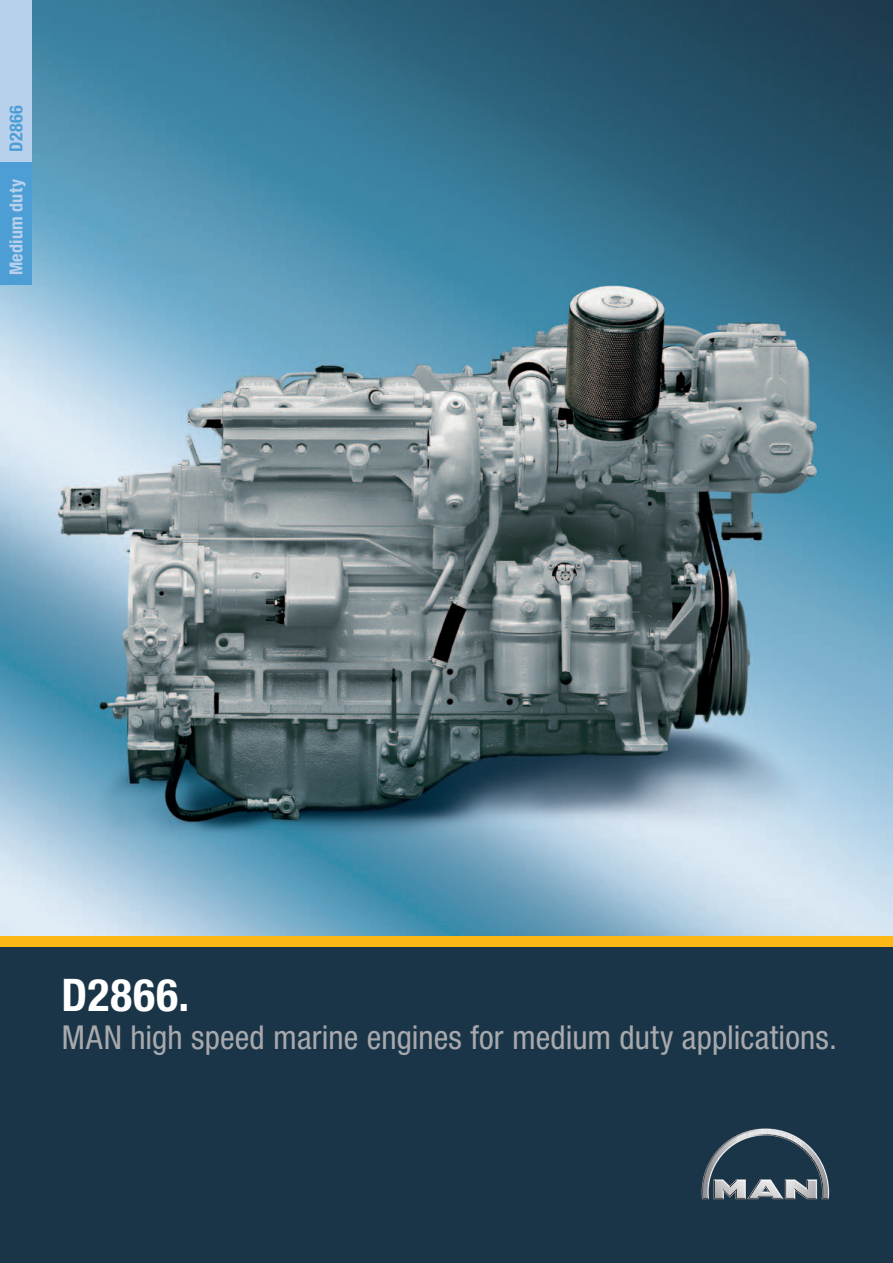
<style>
.page{position:relative;width:893px;height:1263px;background:#fff}
.page>*{position:absolute;margin:0;border:0;box-sizing:border-box;transform-origin:0 0}
._01_TITLE_Head_A4201{font:700 condensed 45px "Helvetica Neue LT Pro";letter-spacing:.025em;color:#fff}
._02_TITLE_Subhead_IM{font:condensed 33px "Helvetica Neue LT Pro";letter-spacing:.005em;color:#a8a9ad}
.t1{font:700 condensed 18px "Helvetica Neue LT Pro";letter-spacing:.015em;color:#b7d0ec}
.t2{font:700 condensed 18px "Helvetica Neue LT Pro";letter-spacing:.03em;color:#4e9ed6}
</style>
<div class="page">
<img style="left:0;top:0;width:893px;height:936px">
<div style="left:0;top:942px;width:893px;height:321px;background:#1a3548"></div>
<div style="left:0;top:160px;width:32px;height:125px;background:#4e9ed6"></div>
<div style="left:0;top:0;width:32px;height:162px;background:#b7d0ec"></div>
<svg style="left:702px;top:1128px;width:127px;height:71px"></svg>
<div style="left:0;top:936px;width:893px;height:11px;background:#fcb814"></div>
<p class="t2" style="left:5px;top:152px;width:48px;rotate:-90deg">D2866</p>
<p class="t1" style="left:5px;top:275px;width:97px;rotate:-90deg">Medium duty</p>
<p class="_01_TITLE_Head_A4201" style="left:62px;top:968px;width:129px">D2866.</p>
<p class="_02_TITLE_Subhead_IM" style="left:62px;top:1018px;width:777px">MAN high speed marine engines for medium duty applications.</p>
</div>
